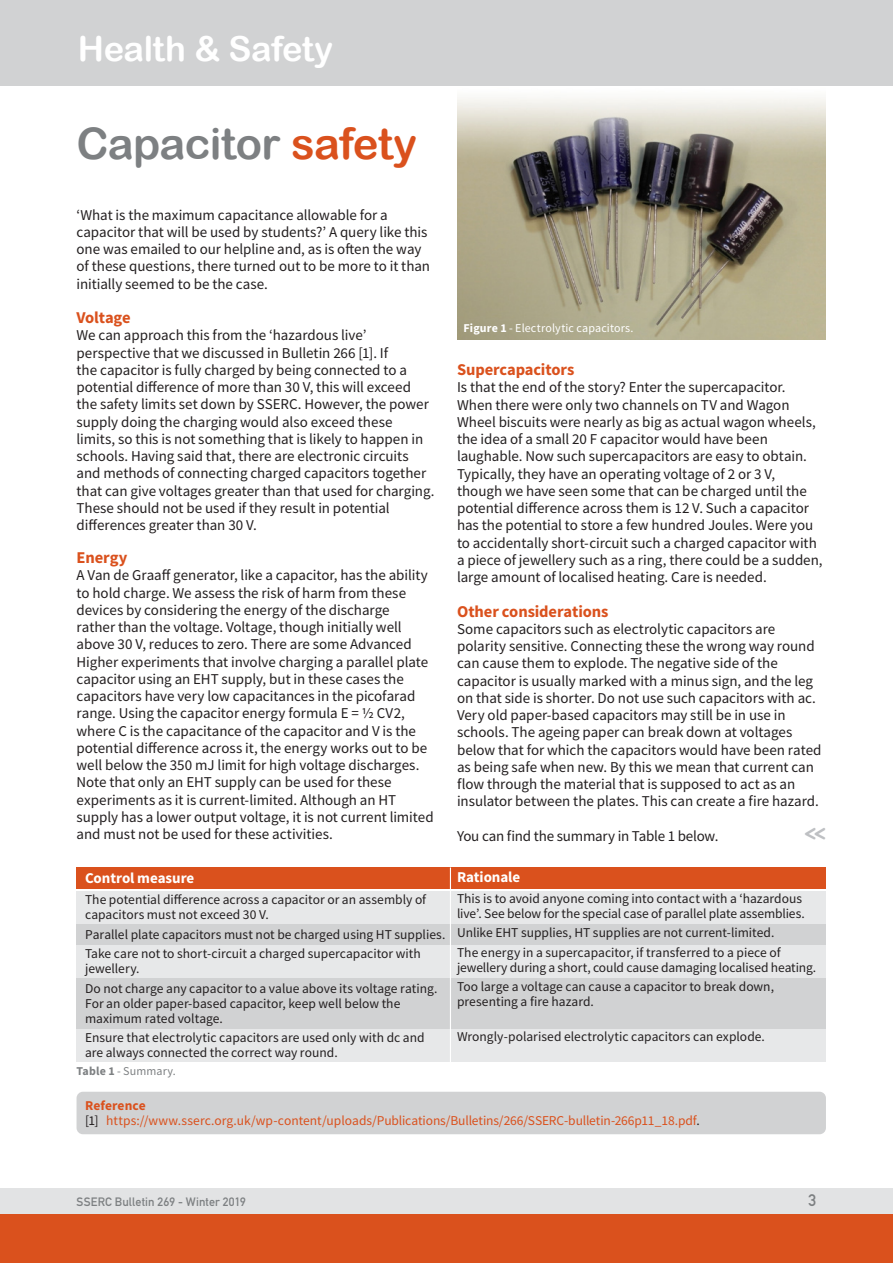
<style>
.page{position:relative;width:893px;height:1263px;background:#fff}
.page>*{position:absolute;margin:0;border:0;box-sizing:border-box;transform-origin:0 0}
.t1{font:43.5px "Arial Rounded MT Bold";letter-spacing:-.015em;color:#7d8082}
.t2{font:34.5px "Arial Rounded MT Bold";letter-spacing:-.015em;color:#fff}
.t3{font:700 24.15px "Monoglyceride";color:#bec0c3;scale:.87 1}
.t4{font:700 16.5px "Source Sans Pro";letter-spacing:-.005em;color:#da511d}
.t5{font:700 16.5px "DIN Alternate";color:#7d8082}
.t6{font:15px/17.2px "Source Sans Pro";letter-spacing:-.005em;color:#231f20}
.t7{font:700 15px "Source Sans Pro";letter-spacing:-.005em;color:#fff}
.t8{font:13.5px/15px "Source Sans Pro";color:#231f20}
.t9{font:13.5px/15.8px "Source Sans Pro";letter-spacing:-.005em;color:#da511d}
.t10{font:12px "Source Sans Pro";letter-spacing:.01em;color:#fff}
.t11{font:700 12px "DIN Alternate";letter-spacing:.015em;color:#7d8082}
.t12{font:12px "Source Sans Pro";letter-spacing:.01em;color:#7d8082}
.s1{color:#da511d}
.s2{font-weight:700}
.s3{color:#231f20}
</style>
<div class="page">
<div style="left:0;top:1188px;width:893px;height:26px;background:#e2e3e4"></div>
<div style="left:0;top:1214px;width:893px;height:49px;background:#da511d"></div>
<div style="left:0;top:0;width:893px;height:85px;background:#d1d2d3"></div>
<img style="left:457px;top:98px;width:369px;height:242px">
<div style="left:77px;top:891px;width:749px;height:171px;background:#e7e8e9"></div>
<div style="left:77px;top:867px;width:749px;height:22px;background:#da511d"></div>
<div style="left:77px;top:1092px;width:749px;height:42px;background:#d1d2d3;border-radius:6px"></div>
<div style="left:77px;top:924px;width:749px;height:20px;background:#d1d2d3"></div>
<div style="left:77px;top:978px;width:749px;height:50px;background:#d1d2d3"></div>
<hr style="left:450px;top:867px;width:1px;height:195px;background:#fff">
<h2 class="t2" style="left:78px;top:29px;width:257px">Health &amp; Safety</h2>
<h1 class="t1" style="left:77px;top:118px;width:342px">Capacitor <span class="s1">safety</span></h1>
<p class="t6" style="left:77px;top:206px;width:355px">‘What is the maximum capacitance allowable for a capacitor that will be used by students?’ A query like this one was emailed to our helpline and, as is often the way of these questions, there turned out to be more to it than initially seemed to be the case.</p>
<p class="t4" style="left:77px;top:306px;width:56px">Voltage</p>
<p class="t6" style="left:77px;top:327px;width:359px">We can approach this from the ‘hazardous live’ perspective that we discussed in Bulletin 266 [1]. If<br>the capacitor is fully charged by being connected to a potential difference of more than 30 V, this will exceed the safety limits set down by SSERC. However, the power supply doing the charging would also exceed these limits, so this is not something that is likely to happen in schools. Having said that, there are electronic circuits and methods of connecting charged capacitors together that can give voltages greater than that used for charging.<br>These should not be used if they result in potential differences greater than 30 V.</p>
<p class="t4" style="left:77px;top:546px;width:52px">Energy</p>
<p class="t6" style="left:77px;top:567px;width:359px">A Van de Graaff generator, like a capacitor, has the ability to hold charge. We assess the risk of harm from these devices by considering the energy of the discharge<br>rather than the voltage. Voltage, though initially well above 30 V, reduces to zero. There are some Advanced Higher experiments that involve charging a parallel plate capacitor using an EHT supply, but in these cases the capacitors have very low capacitances in the picofarad range. Using the capacitor energy formula E = ½ CV2, where C is the capacitance of the capacitor and V is the potential difference across it, the energy works out to be well below the 350 mJ limit for high voltage discharges.<br>Note that only an EHT supply can be used for these experiments as it is current-limited. Although an HT supply has a lower output voltage, it is not current limited and must not be used for these activities.</p>
<p class="t7" style="left:85px;top:868px;width:111px">Control measure</p>
<p class="t8" style="left:85px;top:892px;width:343px">The potential difference across a capacitor or an assembly of capacitors must not exceed 30 V.</p>
<p class="t8" style="left:85px;top:924px;width:362px;line-height:19.5px">Parallel plate capacitors must not be charged using HT supplies.<br>Take care not to short-circuit a charged supercapacitor with</p>
<p class="t8" style="left:85px;top:959px;width:354px;line-height:19.5px">jewellery.<br>Do not charge any capacitor to a value above its voltage rating.</p>
<p class="t8" style="left:85px;top:995px;width:317px">For an older paper-based capacitor, keep well below the maximum rated voltage.</p>
<p class="t8" style="left:85px;top:1030px;width:341px">Ensure that electrolytic capacitors are used only with dc and are always connected the correct way round.</p>
<p class="t12" style="left:77px;top:1063px;width:101px"><span class="s2">Table 1</span> - Summary.</p>
<p class="t10" style="left:463px;top:320px;width:172px"><span class="s2">Figure 1</span> - Electrolytic capacitors.</p>
<p class="t4" style="left:457px;top:358px;width:119px">Supercapacitors</p>
<p class="t6" style="left:457px;top:379px;width:367px">Is that the end of the story? Enter the supercapacitor.<br>When there were only two channels on TV and Wagon Wheel biscuits were nearly as big as actual wagon wheels, the idea of a small 20 F capacitor would have been laughable. Now such supercapacitors are easy to obtain.<br>Typically, they have an operating voltage of 2 or 3 V, though we have seen some that can be charged until the potential difference across them is 12 V. Such a capacitor has the potential to store a few hundred Joules. Were you to accidentally short-circuit such a charged capacitor with a piece of jewellery such as a ring, there could be a sudden, large amount of localised heating. Care is needed.</p>
<p class="t4" style="left:457px;top:600px;width:153px">Other considerations</p>
<p class="t6" style="left:457px;top:620px;width:366px">Some capacitors such as electrolytic capacitors are polarity sensitive. Connecting these the wrong way round can cause them to explode. The negative side of the capacitor is usually marked with a minus sign, and the leg on that side is shorter. Do not use such capacitors with ac.<br>Very old paper-based capacitors may still be in use in schools. The ageing paper can break down at voltages below that for which the capacitors would have been rated as being safe when new. By this we mean that current can flow through the material that is supposed to act as an insulator between the plates. This can create a fire hazard.</p>
<p class="t6" style="left:457px;top:827px;width:263px">You can find the summary in Table 1 below.</p>
<h3 class="t3" style="left:805px;top:817px;width:26px">&lt;&lt;</h3>
<p class="t7" style="left:457px;top:867px;width:65px">Rationale</p>
<p class="t8" style="left:457px;top:891px;width:349px">This is to avoid anyone coming into contact with a ‘hazardous live’. See below for the special case of parallel plate assemblies.</p>
<p class="t8" style="left:457px;top:923px;width:325px;line-height:19.5px">Unlike EHT supplies, HT supplies are not current-limited.<br>The energy in a supercapacitor, if transferred to a piece of</p>
<p class="t8" style="left:457px;top:958px;width:361px;line-height:19.5px">jewellery during a short, could cause damaging localised heating.<br>Too large a voltage can cause a capacitor to break down,</p>
<p class="t8" style="left:457px;top:994px;width:138px">presenting a fire hazard.</p>
<p class="t8" style="left:457px;top:1029px;width:309px">Wrongly-polarised electrolytic capacitors can explode.</p>
<p class="t9" style="left:85px;top:1097px;width:616px"><span class="s2">Reference<br></span><span class="s3">[1]</span> https://www.sserc.org.uk/wp-content/uploads/Publications/Bulletins/266/SSERC-bulletin-266p11_18.pdf<span class="s3">.</span></p>
<p class="t11" style="left:77px;top:1192px;width:171px">SSERC Bulletin 269 - Winter 2019</p>
<p class="t5" style="left:808px;top:1187px;width:9px">3</p>
</div>
